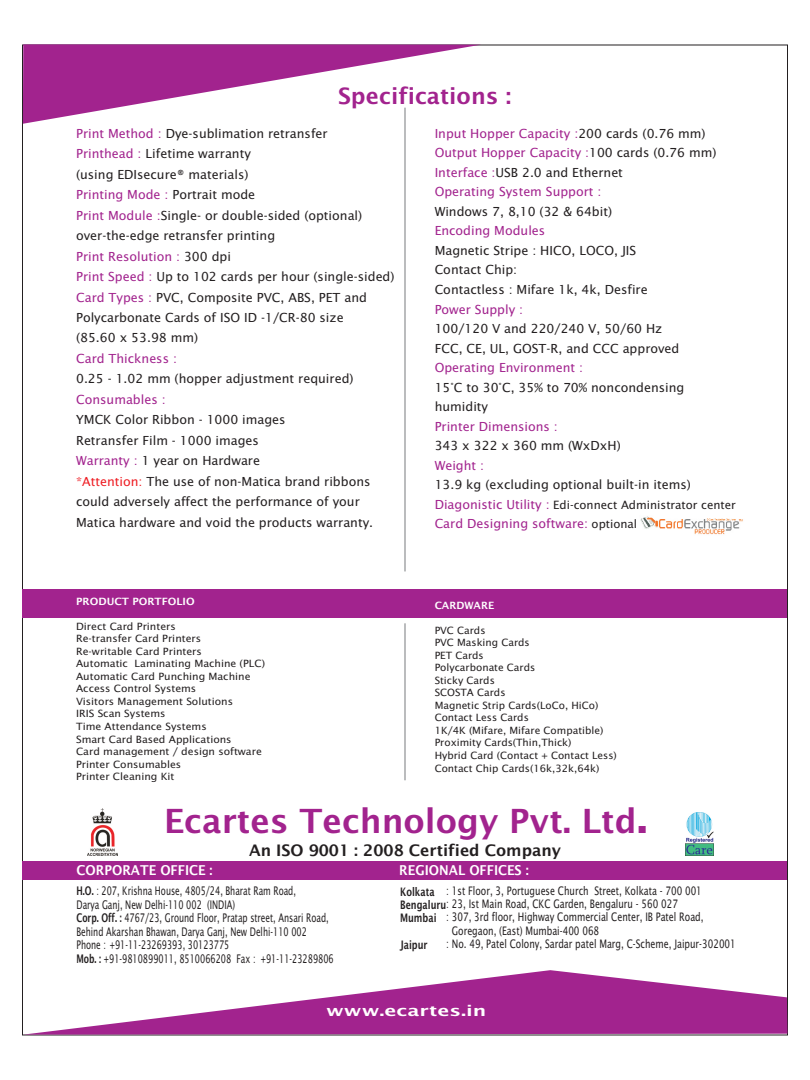
<style>
.page{position:relative;width:810px;height:1080px;background:#fff}
.page>*{position:absolute;margin:0;border:0;box-sizing:border-box;transform-origin:0 0}
.t1{font:33.38px "Lucida Sans";color:#a2238e}
.t2{font:22.5px "Lucida Sans";color:#a2238e}
.t3{font:15.88px "Lucida Sans";color:#231f20}
.t4{font:15px "Lucida Sans";color:#fff;scale:1.37 1}
.t5{font:13.5px "Lucida Sans";color:#fff;scale:.92 1}
.t6{font:12.5px/20.5px "Lucida Sans";color:#231f20}
.t7{font:12.5px/19.5px "Lucida Sans";color:#a2238e}
.t8{font:11.88px/13.5px "Lucida Sans";color:#231f20;scale:.69 1}
.t9{font:11.75px/12.2px "Lucida Sans";color:#231f20;scale:.76 1}
.t10{font:11.5px "Lucida Sans";color:#231f20}
.t11{font:10px/12.5px "Lucida Sans";color:#231f20;scale:1.05 1}
.t12{font:10px/12.5px "Lucida Sans";color:#231f20}
.t13{font:10px "Lucida Sans";color:#fff;scale:1.05 1}
.t14{font:10px "Lucida Sans";color:#fff}
.s1{color:#a2238e}
.s2{color:#ee1d23}
.s3{color:#231f20}
.s4{font-size:12.5px;color:#a2238e}
.s5{font-size:11.5px;color:#231f20}
.s6{font-size:44.5px}
</style>
<div class="page">
<hr style="left:404px;top:108px;width:2px;height:463px;background:#939598">
<svg style="left:23px;top:44px;width:458px;height:80px"></svg>
<svg style="left:23px;top:970px;width:765px;height:65px;fill:#a2238e"></svg>
<div style="left:22px;top:590px;width:766px;height:28px;background:#a2238e"></div>
<hr style="left:404px;top:623px;width:2px;height:157px;background:#939598">
<img style="left:88px;top:808px;width:29px;height:47px">
<img style="left:686px;top:812px;width:27px;height:43px">
<div style="left:22px;top:861px;width:766px;height:18px;background:#a2238e"></div>
<img style="left:640px;top:516px;width:103px;height:19px">
<h2 class="t2" style="left:338px;top:86px;width:175px">Specifications :</h2>
<p class="t6" style="left:76px;top:124px;width:253px"><span class="s1">Print Method :</span> Dye-sublimation retransfer<br><span class="s1">Printhead :</span> Lifetime warranty</p>
<p class="t6" style="left:76px;top:185px;width:288px"><span class="s1">Printing Mode :</span> Portrait mode<br><span class="s1">Print Module :</span>Single- or double-sided (optional)</p>
<p class="t6" style="left:76px;top:247px;width:320px"><span class="s1">Print Resolution :</span> 300 dpi<br><span class="s1">Print Speed :</span> Up to 102 cards per hour (single-sided)<br><span class="s1">Card Types :</span> PVC, Composite PVC, ABS, PET and</p>
<p class="t6" style="left:76px;top:165px;width:174px">(using EDIsecure® materials)</p>
<p class="t6" style="left:76px;top:226px;width:201px">over-the-edge retransfer printing</p>
<p class="t6" style="left:76px;top:308px;width:269px">Polycarbonate Cards of ISO ID -1/CR-80 size (85.60 x 53.98 mm)</p>
<p class="t6" style="left:76px;top:370px;width:279px">0.25 - 1.02 mm (hopper adjustment required)</p>
<p class="t6" style="left:76px;top:410px;width:211px">YMCK Color Ribbon - 1000 images<br>Retransfer Film - 1000 images</p>
<p class="t6" style="left:76px;top:472px;width:299px"><span class="s2">*Attention:</span> The use of non-Matica brand ribbons could adversely affect the performance of your<br>Matica hardware and void the products warranty.</p>
<p class="t7" style="left:76px;top:350px;width:102px">Card Thickness :</p>
<p class="t7" style="left:76px;top:391px;width:91px">Consumables :</p>
<p class="t6" style="left:76px;top:451px;width:185px"><span class="s1">Warranty :</span> 1 year on Hardware</p>
<p class="t7" style="left:435px;top:125px;width:283px">Input Hopper Capacity :<span class="s3">200 cards (0.76 mm)<br></span>Output Hopper Capacity :<span class="s3">100 cards (0.76 mm)<br></span>Interface :<span class="s3">USB 2.0 and Ethernet<br></span>Operating System Support :</p>
<p class="t7" style="left:435px;top:222px;width:112px">Encoding Modules</p>
<p class="t6" style="left:435px;top:202px;width:179px">Windows 7, 8,10 (32 &amp; 64bit)</p>
<p class="t6" style="left:435px;top:242px;width:215px;line-height:19.5px">Magnetic Stripe : HICO, LOCO, JIS<br>Contact Chip:<br>Contactless : Mifare 1k, 4k, Desfire</p>
<p class="t6" style="left:435px;top:320px;width:246px;line-height:19.5px">100/120 V and 220/240 V, 50/60 Hz<br>FCC, CE, UL, GOST-R, and CCC approved</p>
<p class="t6" style="left:435px;top:378px;width:251px;line-height:19.5px">15°C to 30°C, 35% to 70% noncondensing humidity</p>
<p class="t6" style="left:435px;top:436px;width:188px">343 x 322 x 360 mm (WxDxH)</p>
<p class="t6" style="left:435px;top:475px;width:258px">13.9 kg (excluding optional built-in items)</p>
<p class="t7" style="left:435px;top:300px;width:90px">Power Supply :</p>
<p class="t7" style="left:435px;top:359px;width:150px">Operating Environment :</p>
<p class="t7" style="left:435px;top:417px;width:125px">Printer Dimensions :</p>
<p class="t7" style="left:435px;top:456px;width:51px">Weight :</p>
<p class="t10" style="left:435px;top:500px;width:303px"><span class="s4">Diagonistic Utility :</span> Edi-connect Administrator center</p>
<p class="t7" style="left:435px;top:515px;width:211px">Card Designing software: <span class="s5">optional -</span></p>
<p class="t13" style="left:76px;top:597px;width:114px">PRODUCT PORTFOLIO</p>
<p class="t11" style="left:76px;top:621px;width:182px">Direct Card Printers<br>Re-transfer Card Printers<br>Re-writable Card Printers<br>Automatic Laminating Machine (PLC)<br>Automatic Card Punching Machine<br>Access Control Systems<br>Visitors Management Solutions<br>IRIS Scan Systems<br>Time Attendance Systems<br>Smart Card Based Applications<br>Card management / design software<br>Printer Consumables<br>Printer Cleaning Kit</p>
<p class="t14" style="left:435px;top:601px;width:61px">CARDWARE</p>
<p class="t12" style="left:435px;top:625px;width:184px">PVC Cards<br>PVC Masking Cards<br>PET Cards<br>Polycarbonate Cards<br>Sticky Cards<br>SCOSTA Cards<br>Magnetic Strip Cards(LoCo, HiCo)<br>Contact Less Cards<br>1K/4K (Mifare, Mifare Compatible)<br>Proximity Cards(Thin,Thick)<br>Hybrid Card (Contact + Contact Less)<br>Contact Chip Cards(16k,32k,64k)</p>
<h1 class="t1" style="left:164px;top:807px;width:485px">Ecartes Technology Pvt. Ltd<span class="s6">.</span></h1>
<p class="t3" style="left:249px;top:844px;width:314px">An ISO 9001 : 2008 Certified Company</p>
<p class="t5" style="left:77px;top:865px;width:150px">CORPORATE OFFICE :</p>
<p class="t5" style="left:399px;top:865px;width:142px">REGIONAL OFFICES :</p>
<p class="t8" style="left:76px;top:885px;width:374px">H.O. : 207, Krishna House, 4805/24, Bharat Ram Road,<br>Darya Ganj, New Delhi-110 002 (INDIA)<br>Corp. Off. : 4767/23, Ground Floor, Pratap street, Ansari Road, Behind Akarshan Bhawan, Darya Ganj, New Delhi-110 002<br>Phone : +91-11-23269393, 30123775<br>Mob. : +91-9810899011, 8510066208 Fax : +91-11-23289806</p>
<p class="t9" style="left:400px;top:886px;width:367px">Kolkata<br>Bengaluru: 23, Ist Main Road, CKC Garden, Bengaluru - 560 027</p>
<p class="t9" style="left:446px;top:885px;width:338px">: 1st Floor, 3, Portuguese Church Street, Kolkata - 700 001</p>
<p class="t9" style="left:446px;top:912px;width:340px">: 307, 3rd floor, Highway Commercial Center, IB Patel Road,</p>
<p class="t9" style="left:452px;top:925px;width:195px">Goregaon, (East) Mumbai-400 068</p>
<p class="t9" style="left:446px;top:939px;width:383px">: No. 49, Patel Colony, Sardar patel Marg, C-Scheme, Jaipur-302001</p>
<p class="t9" style="left:400px;top:913px;width:49px">Mumbai</p>
<p class="t9" style="left:400px;top:939px;width:38px">Jaipur</p>
<p class="t4" style="left:326px;top:1005px;width:118px">www.ecartes.in</p>
</div>
